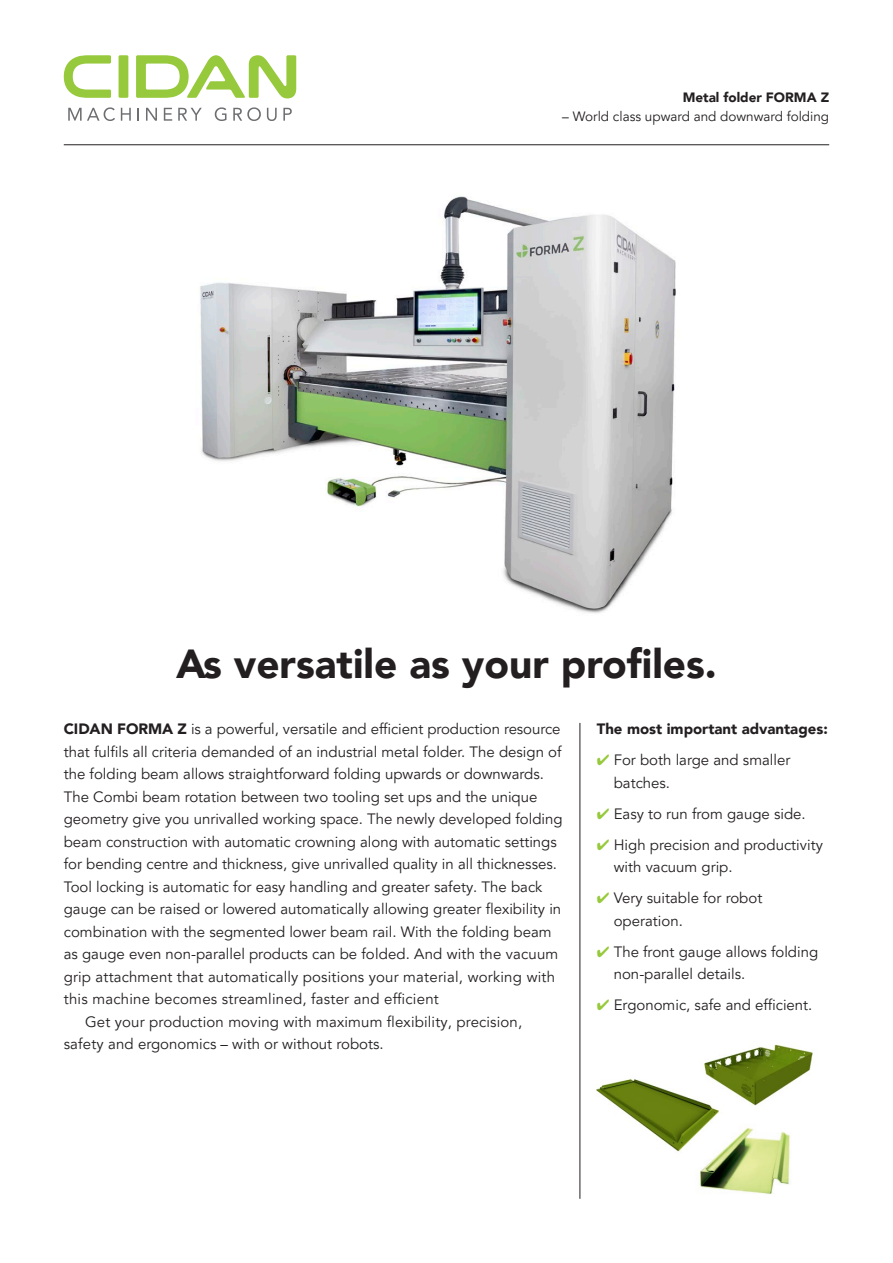
<style>
.page{position:relative;width:893px;height:1263px;background:#fff}
.page>*{position:absolute;margin:0;border:0;box-sizing:border-box;transform-origin:0 0}
.t1{font:900 40.5px "Avenir LT Pro";color:#231f20}
.t2{font:15px/22.5px "Avenir LT Pro";color:#231f20}
.t3{font:900 15px "Avenir LT Pro";color:#231f20}
.t4{font:13.5px "Avenir LT Pro";color:#231f20}
.t5{font:900 13.5px "Avenir LT Pro";color:#231f20}
.s1{font-weight:900}
.s2{color:#97c93c}
</style>
<div class="page">
<hr style="left:64px;top:144px;width:765px;height:1px;background:#231f20">
<svg style="left:68px;top:107px;width:47px;height:14px"></svg>
<svg style="left:121px;top:108px;width:10px;height:13px"></svg>
<svg style="left:138px;top:108px;width:1px;height:13px"></svg>
<svg style="left:146px;top:108px;width:11px;height:13px"></svg>
<svg style="left:164px;top:108px;width:8px;height:13px"></svg>
<svg style="left:178px;top:108px;width:24px;height:13px"></svg>
<svg style="left:215px;top:107px;width:11px;height:14px"></svg>
<svg style="left:233px;top:107px;width:28px;height:14px"></svg>
<svg style="left:267px;top:108px;width:10px;height:13px"></svg>
<svg style="left:283px;top:108px;width:9px;height:13px"></svg>
<svg style="left:64px;top:55px;width:47px;height:43px"></svg>
<div style="left:119px;top:55px;width:9px;height:43px;background:#97c93c;border-radius:3px"></div>
<svg style="left:136px;top:55px;width:160px;height:43px"></svg>
<hr style="left:580px;top:723px;width:1px;height:476px;background:#231f20">
<img style="left:596px;top:1079px;width:122px;height:73px">
<img style="left:699px;top:1044px;width:114px;height:69px">
<img style="left:688px;top:1117px;width:102px;height:78px">
<img style="left:200px;top:196px;width:476px;height:417px">
<p class="t5" style="left:683px;top:91px;width:148px">Metal folder FORMA Z</p>
<p class="t4" style="left:562px;top:108px;width:268px">– World class upward and downward folding</p>
<h1 class="t1" style="left:176px;top:640px;width:542px">As versatile as your profiles.</h1>
<p class="t2" style="left:64px;top:718px;width:498px"><span class="s1">CIDAN FORMA Z</span> is a powerful, versatile and efficient production resource</p>
<p class="t2" style="left:64px;top:741px;width:499px">that fulfils all criteria demanded of an industrial metal folder. The design of</p>
<p class="t2" style="left:64px;top:763px;width:482px">the folding beam allows straightforward folding upwards or downwards.</p>
<p class="t2" style="left:64px;top:786px;width:475px">The Combi beam rotation between two tooling set ups and the unique</p>
<p class="t2" style="left:64px;top:808px;width:500px">geometry give you unrivalled working space. The newly developed folding</p>
<p class="t2" style="left:64px;top:831px;width:495px">beam construction with automatic crowning along with automatic settings</p>
<p class="t2" style="left:64px;top:853px;width:495px">for bending centre and thickness, give unrivalled quality in all thicknesses.</p>
<p class="t2" style="left:64px;top:876px;width:480px">Tool locking is automatic for easy handling and greater safety. The back</p>
<p class="t2" style="left:64px;top:898px;width:499px">gauge can be raised or lowered automatically allowing greater flexibility in</p>
<p class="t2" style="left:64px;top:921px;width:489px">combination with the segmented lower beam rail. With the folding beam</p>
<p class="t2" style="left:64px;top:943px;width:496px">as gauge even non-parallel products can be folded. And with the vacuum</p>
<p class="t2" style="left:64px;top:966px;width:493px">grip attachment that automatically positions your material, working with</p>
<p class="t2" style="left:64px;top:988px;width:377px">this machine becomes streamlined, faster and efficient</p>
<p class="t2" style="left:85px;top:1011px;width:439px">Get your production moving with maximum flexibility, precision,</p>
<p class="t2" style="left:64px;top:1033px;width:321px">safety and ergonomics – with or without robots.</p>
<p class="t3" style="left:597px;top:723px;width:233px">The most important advantages:</p>
<p class="t2" style="left:614px;top:749px;width:178px;text-indent:-17px"><span class="s2">✔</span> For both large and smaller batches.</p>
<p class="t2" style="left:597px;top:803px;width:210px"><span class="s2">✔</span> Easy to run from gauge side.</p>
<p class="t2" style="left:614px;top:834px;width:211px;text-indent:-17px"><span class="s2">✔</span> High precision and productivity with vacuum grip.</p>
<p class="t2" style="left:614px;top:887px;width:150px;text-indent:-17px"><span class="s2">✔</span> Very suitable for robot operation.</p>
<p class="t2" style="left:614px;top:941px;width:206px;text-indent:-17px"><span class="s2">✔</span> The front gauge allows folding non-parallel details.</p>
<p class="t2" style="left:597px;top:994px;width:217px"><span class="s2">✔</span> Ergonomic, safe and efficient.</p>
</div>
